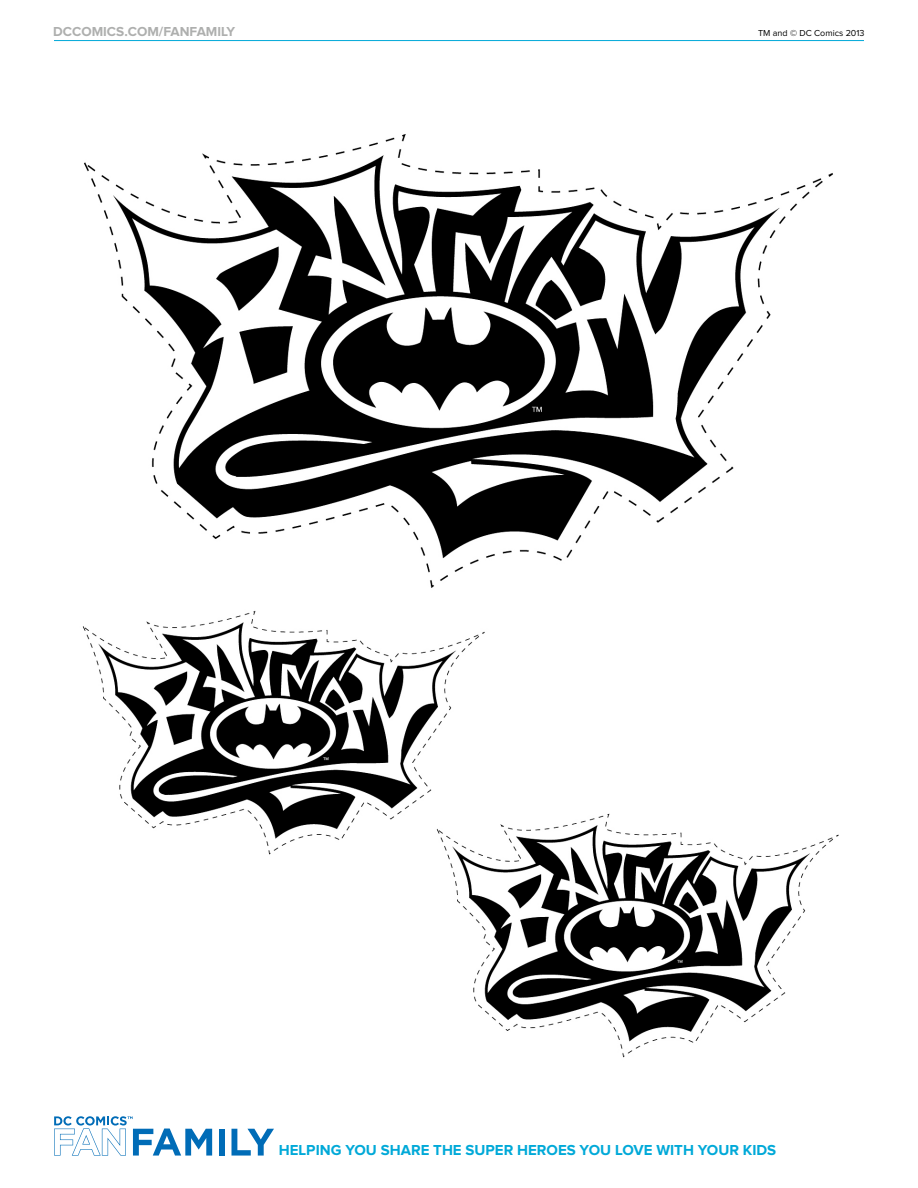
<style>
.page{position:relative;width:918px;height:1188px;background:#fff}
.page>*{position:absolute;margin:0;border:0;box-sizing:border-box;transform-origin:0 0}
.t1{font:700 15px "Proxima Nova";color:#00a9d8}
.t2{font:700 13.5px "Proxima Nova";color:#aeafae}
.t3{font:9px "Proxima Nova";color:#000}
</style>
<div class="page">
<svg style="left:54px;top:1116px;width:158px;height:40px"></svg>
<div style="left:219px;top:1129px;width:6px;height:27px;background:#006cb7"></div>
<svg style="left:231px;top:1129px;width:43px;height:27px"></svg>
<hr style="left:54px;top:40px;width:810px;height:1px;background:#00a9d8">
<img style="left:82px;top:134px;width:757px;height:924px">
<p class="t2" style="left:53px;top:26px;width:183px">DCCOMICS.COM/FANFAMILY</p>
<p class="t3" style="left:758px;top:29px;width:108px">TM and © DC Comics 2013</p>
<p class="t1" style="left:279px;top:1144px;width:499px">HELPING YOU SHARE THE SUPER HEROES YOU LOVE WITH YOUR KIDS</p>
</div>
